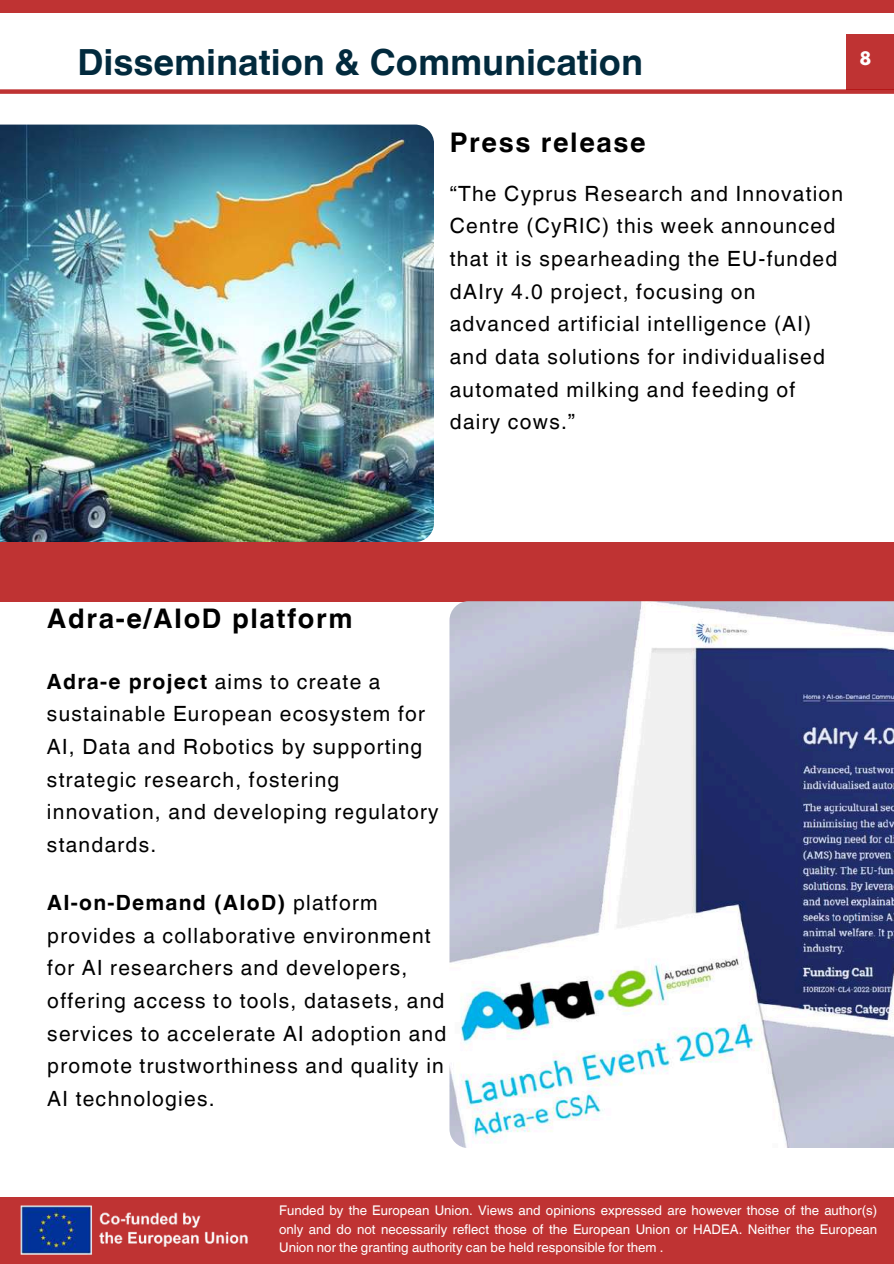
<style>
.page{position:relative;width:894px;height:1264px;background:#fff}
.page>*{position:absolute;margin:0;border:0;box-sizing:border-box;transform-origin:0 0}
.t1{font:700 36px "Helvetica World";color:#022a3d}
.t2{font:700 27px "Helvetica World";letter-spacing:.06em;color:#000}
.t3{font:21px/32.7px "Helvetica World";letter-spacing:.06em;color:#000}
.t4{font:700 16.5px "League Spartan";color:#fff}
.t5{font:13.35px/18.3px "Helvetica World";color:#fff;text-align:justify}
.s1{font-weight:700}
</style>
<div class="page">
<div style="left:0;top:0;width:893px;height:12px;background:#bf3333"></div>
<div style="left:0;top:1197px;width:893px;height:66px;background:#bf3333"></div>
<div style="left:846px;top:34px;width:47px;height:55px;background:#bf3333"></div>
<div style="left:0;top:89px;width:893px;height:5px;background:#bf3333"></div>
<img style="left:20px;top:1205px;width:228px;height:50px">
<div style="left:0;top:542px;width:893px;height:59px;background:#bf3333"></div>
<img style="left:0;top:125px;width:433px;height:417px">
<img style="left:449px;top:601px;width:444px;height:546px">
<h1 class="t1" style="left:77px;top:33px;width:567px">Dissemination &amp; Communication</h1>
<p class="t4" style="left:859px;top:51px;width:13px">8</p>
<p class="t2" style="left:449px;top:120px;width:197px">Press release</p>
<p class="t3" style="left:449px;top:177px;width:395px">“The Cyprus Research and Innovation Centre (CyRIC) this week announced that it is spearheading the EU-funded dAIry 4.0 project, focusing on advanced artificial intelligence (AI) and data solutions for individualised automated milking and feeding of dairy cows.”</p>
<p class="t2" style="left:47px;top:597px;width:306px">Adra-e/AIoD platform</p>
<p class="t3" style="left:47px;top:665px;width:393px"><span class="s1">Adra-e project</span> aims to create a sustainable European ecosystem for<br>AI, Data and Robotics by supporting strategic research, fostering innovation, and developing regulatory standards.</p>
<p class="t3" style="left:47px;top:886px;width:400px"><span class="s1">AI-on-Demand (AIoD)</span> platform provides a collaborative environment for AI researchers and developers, offering access to tools, datasets, and services to accelerate AI adoption and promote trustworthiness and quality in AI technologies.</p>
<p class="t5" style="left:279px;top:1201px;width:599px">Funded by the European Union. Views and opinions expressed are however those of the author(s) only and do not necessarily reflect those of the European Union or HADEA. Neither the European Union nor the granting authority can be held responsible for them .</p>
</div>
